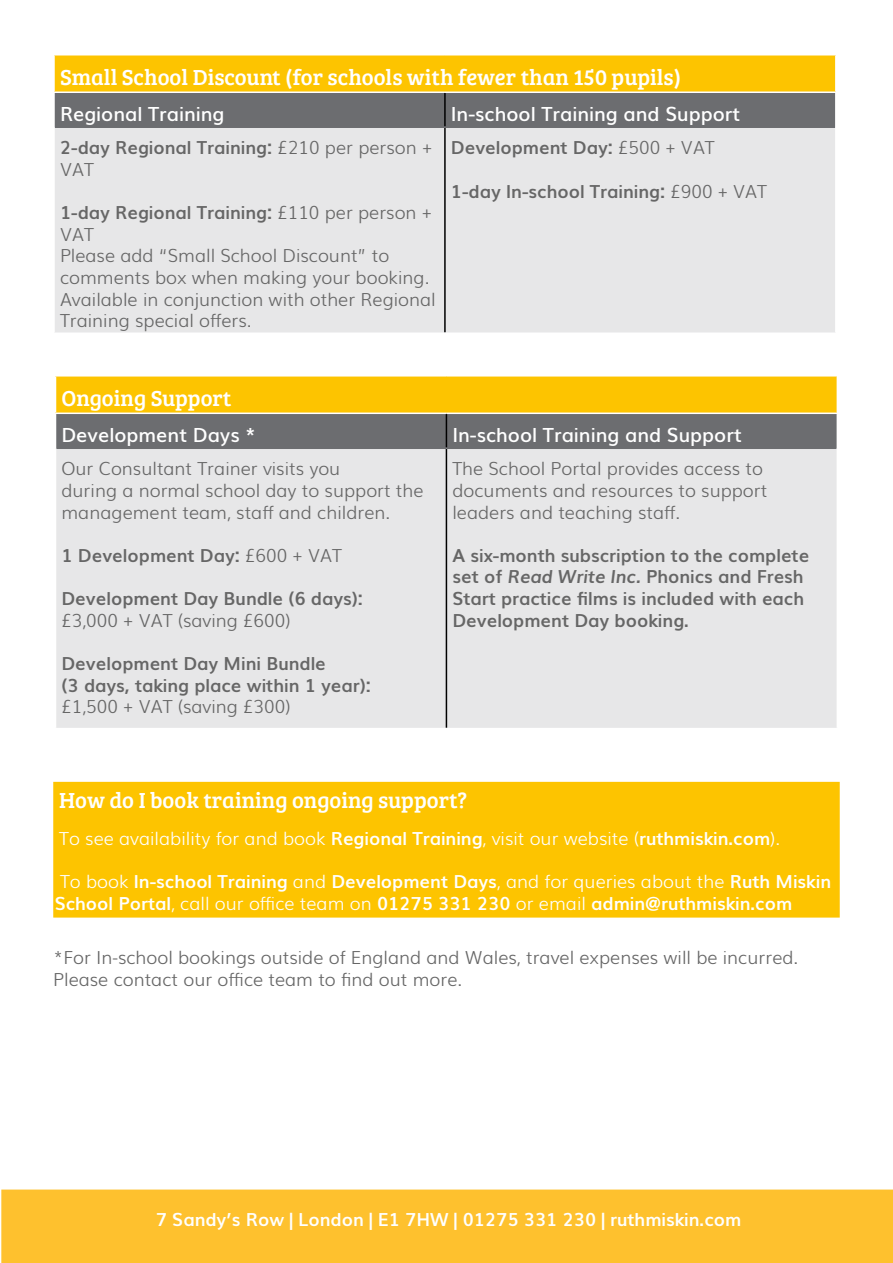
<style>
.page{position:relative;width:893px;height:1263px;background:#fff}
.page>*{position:absolute;margin:0;border:0;box-sizing:border-box;transform-origin:0 0}
.t1{font:22.5px "Bree Serif";color:#fff}
.t2{font:600 19.5px "Muli";color:#fff}
.t3{font:300 18px/21.6px "Muli";color:#666}
.t4{font:700 18px/21.6px "Muli";color:#666}
.t5{font:700 18px/21.6px "Muli";color:#fff}
.t6{font:300 18px "Muli";color:#fff}
.s1{font-weight:300}
.s2{font-style:italic}
.s3{font-weight:700}
</style>
<div class="page">
<div style="left:56px;top:376px;width:781px;height:37px;background:#fdc400"></div>
<div style="left:56px;top:414px;width:781px;height:33px;background:#6c6d70"></div>
<div style="left:56px;top:449px;width:781px;height:279px;background:#e7e7e8"></div>
<hr style="left:446px;top:414px;width:1px;height:33px;background:#000">
<hr style="left:446px;top:449px;width:1px;height:279px;background:#000">
<hr style="left:56px;top:447px;width:390px;height:2px;background:#6c6d70">
<hr style="left:446px;top:447px;width:391px;height:2px;background:#6c6d70">
<hr style="left:55px;top:375px;width:391px;height:2px;background:#fff">
<hr style="left:446px;top:375px;width:392px;height:2px;background:#fff">
<div style="left:54px;top:782px;width:785px;height:135px;background:#fdc400"></div>
<div style="left:1px;top:1189px;width:892px;height:74px;background:#fec12e"></div>
<div style="left:54px;top:55px;width:782px;height:37px;background:#fdc400"></div>
<div style="left:55px;top:93px;width:780px;height:33px;background:#6c6d70"></div>
<div style="left:55px;top:128px;width:780px;height:204px;background:#e7e7e8"></div>
<hr style="left:444px;top:93px;width:2px;height:33px;background:#000">
<hr style="left:444px;top:128px;width:2px;height:204px;background:#000">
<hr style="left:55px;top:126px;width:390px;height:2px;background:#6c6d70">
<hr style="left:445px;top:126px;width:390px;height:2px;background:#6c6d70">
<hr style="left:53px;top:54px;width:392px;height:2px;background:#fff">
<hr style="left:53px;top:56px;width:2px;height:36px;background:#fff">
<hr style="left:445px;top:54px;width:392px;height:2px;background:#fff">
<hr style="left:835px;top:56px;width:2px;height:36px;background:#fff">
<p class="t1" style="left:60px;top:61px;width:623px">Small School Discount (for schools with fewer than 150 pupils)</p>
<p class="t2" style="left:60px;top:98px;width:166px">Regional Training</p>
<p class="t2" style="left:451px;top:98px;width:291px">In-school Training and Support</p>
<p class="t4" style="left:60px;top:136px;width:374px">2-day Regional Training: <span class="s1">£210 per person +<br>VAT</span></p>
<p class="t4" style="left:60px;top:201px;width:374px">1-day Regional Training: <span class="s1">£110 per person +<br>VAT</span></p>
<p class="t3" style="left:60px;top:244px;width:377px">Please add “Small School Discount” to comments box when making your booking.<br>Available in conjunction with other Regional Training special offers.</p>
<p class="t4" style="left:451px;top:136px;width:265px">Development Day: <span class="s1">£500 + VAT</span></p>
<p class="t4" style="left:451px;top:179px;width:318px">1-day In-school Training: <span class="s1">£900 + VAT</span></p>
<p class="t1" style="left:62px;top:382px;width:171px">Ongoing Support</p>
<p class="t2" style="left:62px;top:419px;width:196px">Development Days *</p>
<p class="t2" style="left:452px;top:419px;width:291px">In-school Training and Support</p>
<p class="t3" style="left:62px;top:457px;width:280px">Our Consultant Trainer visits you</p>
<p class="t3" style="left:62px;top:478px;width:364px">during a normal school day to support the management team, staff and children.</p>
<p class="t4" style="left:62px;top:543px;width:282px">1 Development Day: <span class="s1">£600 + VAT</span></p>
<p class="t4" style="left:62px;top:587px;width:303px">Development Day Bundle (6 days):</p>
<p class="t3" style="left:62px;top:608px;width:231px">£3,000 + VAT (saving £600)</p>
<p class="t4" style="left:62px;top:651px;width:266px">Development Day Mini Bundle</p>
<p class="t4" style="left:62px;top:673px;width:311px">(3 days, taking place within 1 year):</p>
<p class="t3" style="left:62px;top:694px;width:231px">£1,500 + VAT (saving £300)</p>
<p class="t3" style="left:452px;top:457px;width:312px">The School Portal provides access to</p>
<p class="t3" style="left:452px;top:478px;width:316px">documents and resources to support</p>
<p class="t3" style="left:452px;top:500px;width:229px">leaders and teaching staff.</p>
<p class="t4" style="left:452px;top:543px;width:358px">A six-month subscription to the complete set of <span class="s2">Read Write Inc.</span> Phonics and Fresh Start practice films is included with each Development Day booking.</p>
<p class="t1" style="left:59px;top:783px;width:410px">How do I book training ongoing support?</p>
<p class="t6" style="left:59px;top:824px;width:722px">To see availability for and book <span class="s3">Regional Training</span>, visit our website (<span class="s3">ruthmiskin.com</span>).</p>
<p class="t5" style="left:55px;top:870px;width:778px"><span class="s1">To book</span> In-school Training <span class="s1">and</span> Development Days<span class="s1">, and for queries about the</span> Ruth Miskin<br>School Portal<span class="s1">, call our office team on</span> 01275 331 230 <span class="s1">or email</span> admin@ruthmiskin.com</p>
<p class="t3" style="left:53px;top:946px;width:747px">*For In-school bookings outside of England and Wales, travel expenses will be incurred.<br>Please contact our office team to find out more.</p>
<p class="t5" style="left:156px;top:1207px;width:587px">7 Sandy’s Row | London | E1 7HW | 01275 331 230 | ruthmiskin.com</p>
</div>
